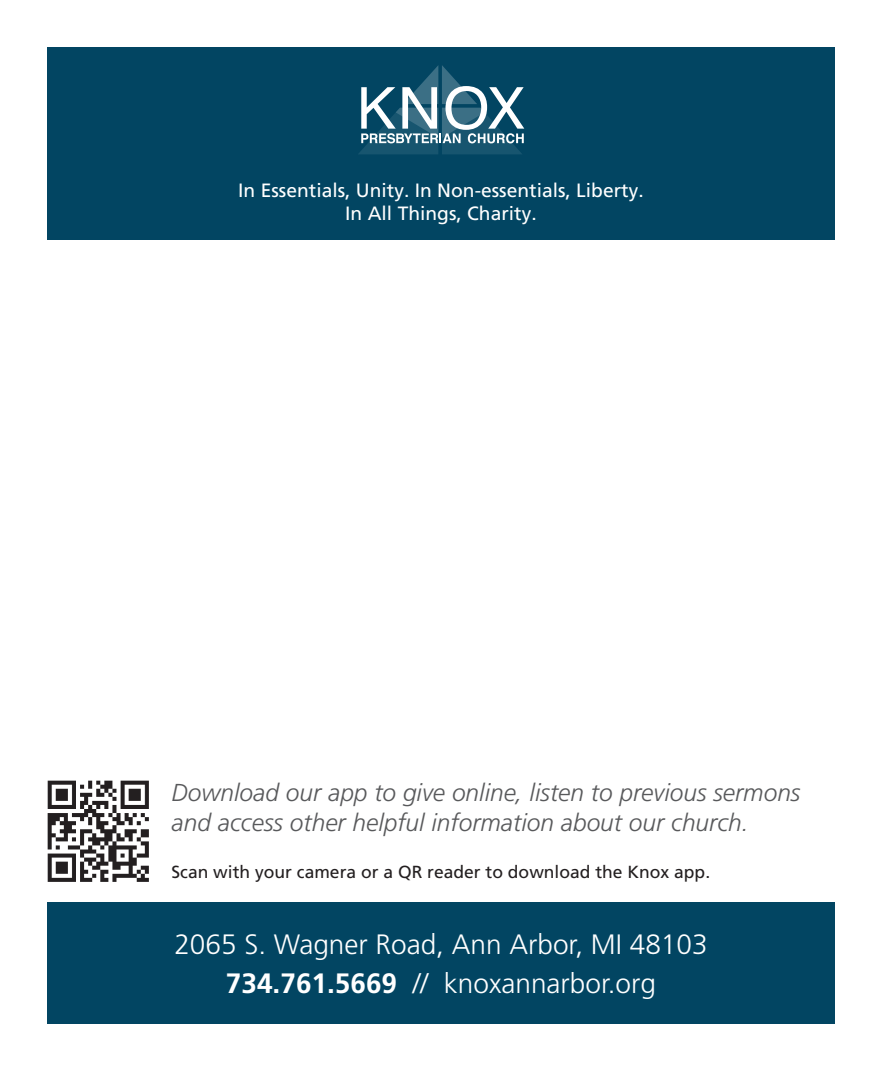
<style>
.page{position:relative;width:882px;height:1071px;background:#fff}
.page>*{position:absolute;margin:0;border:0;box-sizing:border-box;transform-origin:0 0}
.t1{font:300 28px "Frutiger LT Pro";color:#fff}
.t2{font:italic 300 24.5px/29.4px "Frutiger LT Pro";color:#58595b}
.t3{font:19.25px/23.1px "Frutiger LT Pro";color:#fff;text-align:center}
.t4{font:17.5px "Frutiger LT Pro";color:#231f20}
.s1{font-weight:700}
</style>
<div class="page">
<div style="left:47px;top:47px;width:788px;height:192px;background:#024562"></div>
<div style="left:47px;top:902px;width:788px;height:122px;background:#024562"></div>
<svg style="left:359px;top:65px;width:165px;height:89px"></svg>
<img style="left:47px;top:780px;width:102px;height:102px">
<p class="t3" style="left:238px;top:179px;width:407px">In Essentials, Unity. In Non-essentials, Liberty.<br>In All Things, Charity.</p>
<p class="t2" style="left:172px;top:778px;width:631px">Download our app to give online, listen to previous sermons and access other helpful information about our church.</p>
<p class="t4" style="left:172px;top:861px;width:540px">Scan with your camera or a QR reader to download the Knox app.</p>
<p class="t1" style="left:174px;top:928px;width:535px">2065 S. Wagner Road, Ann Arbor, MI 48103</p>
<p class="t1" style="left:226px;top:967px;width:432px"><span class="s1">734.761.5669</span> // knoxannarbor.org</p>
</div>
